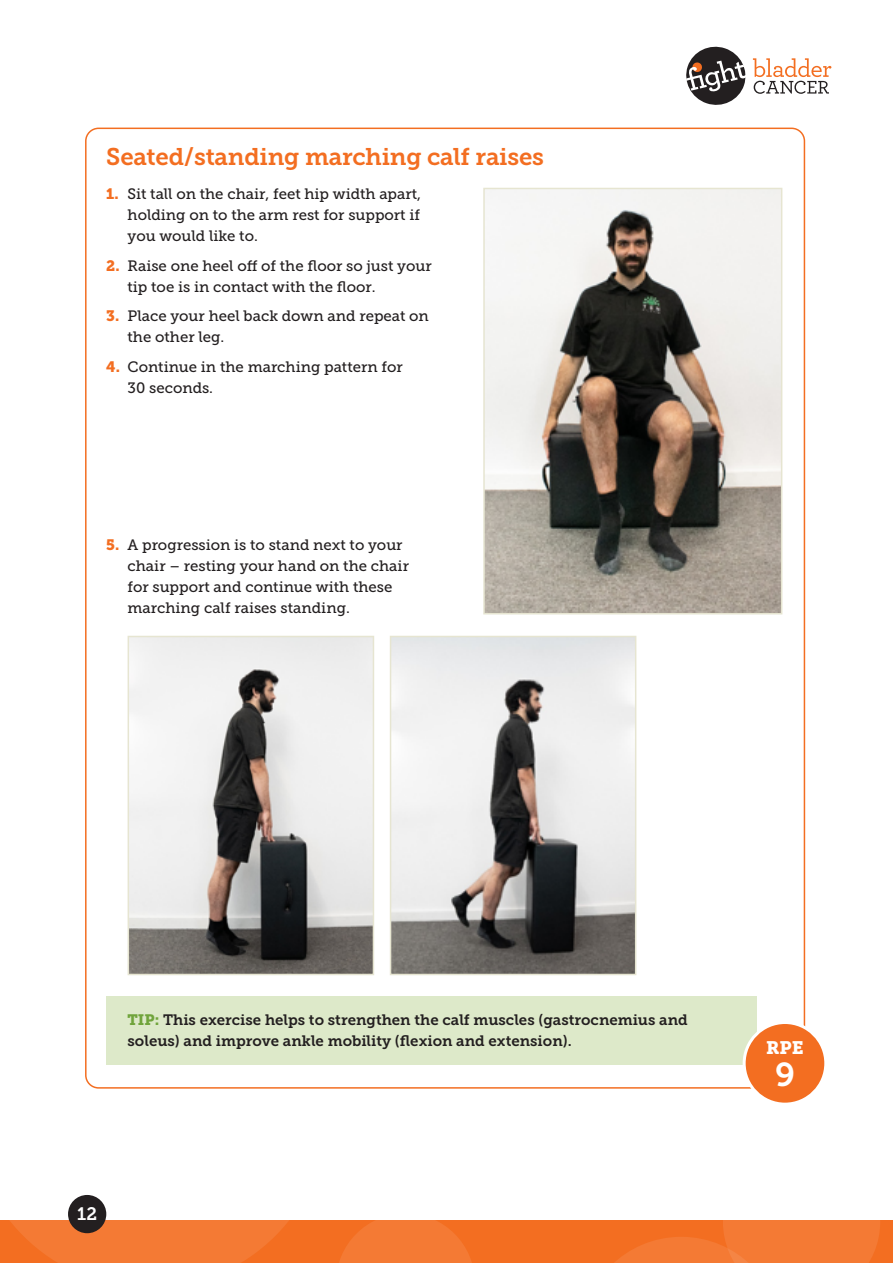
<style>
.page{position:relative;width:893px;height:1263px;background:#fff}
.page>*{position:absolute;margin:0;border:0;box-sizing:border-box;transform-origin:0 0}
.t1{font:33px "Museo Slab 700";color:#fff}
.B_Head{font:24px "Museo Slab 700";letter-spacing:-.01em;color:#f36e21}
.t2{font:18px "Museo Slab 900";color:#fff}
.t3{font:18px "Museo Slab 700";color:#fff}
.List{font:15px/21px "Museo Slab 500";color:#231f20}
.Tip{font:15px/21px "Museo Slab 700";color:#231f20}
.s1{font-family:"Museo Slab 900";color:#f36e21}
.s2{font-family:"Museo Slab 900";color:#70a43b}
</style>
<div class="page">
<svg style="left:686px;top:46px;width:145px;height:59px"></svg>
<div style="left:0;top:1220px;width:893px;height:43px;background:#f36e21"></div>
<svg style="left:339px;top:1220px;width:133px;height:43px"></svg>
<svg style="left:614px;top:1220px;width:266px;height:43px"></svg>
<svg style="left:10px;top:1220px;width:279px;height:43px"></svg>
<div style="left:68px;top:1195px;width:38px;height:38px;background:#231f20;border-radius:50%"></div>
<div style="left:106px;top:996px;width:651px;height:68px;background:#dde9c9"></div>
<div style="left:744px;top:1022px;width:82px;height:82px;background:#f36e21;border-radius:50%"></div>
<div style="left:743px;top:1021px;width:84px;height:85px;border:3px solid #fff;border-radius:50%"></div>
<img style="left:486px;top:191px;width:293px;height:420px">
<div style="left:483px;top:188px;width:299px;height:426px;border:2px solid #e6e5d1"></div>
<img style="left:393px;top:639px;width:240px;height:333px">
<div style="left:390px;top:636px;width:246px;height:339px;border:2px solid #e6e5d1"></div>
<img style="left:131px;top:639px;width:240px;height:333px">
<div style="left:128px;top:636px;width:246px;height:339px;border:2px solid #e6e5d1"></div>
<p class="B_Head" style="left:106px;top:143px;width:439px">Seated/standing marching calf raises</p>
<p class="List" style="left:128px;top:184px;width:295px;text-align:justify;text-indent:-21px"><span class="s1">1.</span> Sit tall on the chair, feet hip width apart, holding on to the arm rest for support if you would like to.</p>
<p class="List" style="left:128px;top:255px;width:306px;text-indent:-21px"><span class="s1">2.</span> Raise one heel off of the floor so just your tip toe is in contact with the floor.</p>
<p class="List" style="left:128px;top:306px;width:303px;text-indent:-21px"><span class="s1">3.</span> Place your heel back down and repeat on the other leg.</p>
<p class="List" style="left:128px;top:356px;width:277px;text-indent:-21px"><span class="s1">4.</span> Continue in the marching pattern for<br>30 seconds.</p>
<p class="List" style="left:128px;top:534px;width:283px;text-indent:-21px"><span class="s1">5.</span> A progression is to stand next to your chair – resting your hand on the chair for support and continue with these marching calf raises standing.</p>
<p class="Tip" style="left:128px;top:1009px;width:562px"><span class="s2">TIP:</span> This exercise helps to strengthen the calf muscles (gastrocnemius and soleus) and improve ankle mobility (flexion and extension).</p>
<p class="t3" style="left:77px;top:1204px;width:21px">12</p>
<p class="t2" style="left:766px;top:1037px;width:39px">RPE</p>
<p class="t1" style="left:775px;top:1056px;width:21px">9</p>
</div>
